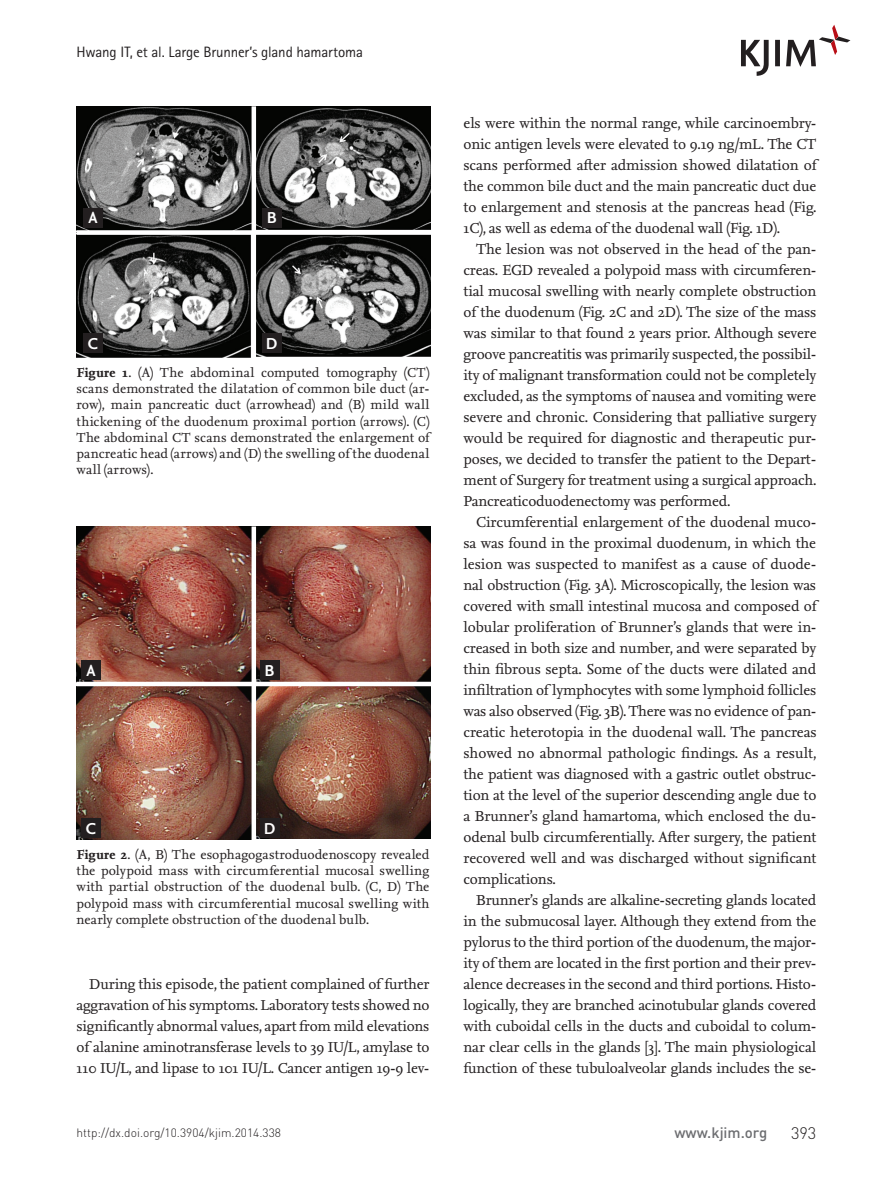
<style>
.page{position:relative;width:893px;height:1191px;background:#fff}
.page>*{position:absolute;margin:0;border:0;box-sizing:border-box;transform-origin:0 0}
.t1{font:700 16.5px "Nexus Sans";color:#fff}
.t2{font:300 16.5px "DIN Pro";color:#231f20}
.들였쓰기_본문{font:15px/21px "Nexus Serif";letter-spacing:-.015em;color:#231f20;text-align:justify}
.t3{font:15px "Rotis Sans Serif Std";letter-spacing:-.01em;color:#231f20}
.t4{font:500 15px "DIN Pro";color:#6c6d70}
.그림설명{font:13.5px/16.2px "Nexus Serif";letter-spacing:.005em;color:#231f20;text-align:justify}
.t5{font:300 12px "DIN Pro";color:#231f20}
.s1{font-weight:700}
</style>
<div class="page">
<svg style="left:741px;top:25px;width:109px;height:51px"></svg>
<img style="left:77px;top:106px;width:175px;height:251px">
<img style="left:256px;top:235px;width:174px;height:122px">
<div style="left:83px;top:334px;width:20px;height:19px;background:#231f20"></div>
<div style="left:262px;top:334px;width:19px;height:19px;background:#231f20"></div>
<img style="left:256px;top:106px;width:174px;height:124px">
<div style="left:83px;top:208px;width:20px;height:19px;background:#231f20"></div>
<div style="left:262px;top:208px;width:19px;height:19px;background:#231f20"></div>
<img style="left:77px;top:526px;width:353px;height:313px">
<div style="left:81px;top:818px;width:20px;height:19px;background:#231f20"></div>
<div style="left:260px;top:818px;width:19px;height:19px;background:#231f20"></div>
<div style="left:81px;top:661px;width:20px;height:19px;background:#231f20"></div>
<div style="left:260px;top:661px;width:19px;height:19px;background:#231f20"></div>
<hr style="left:252px;top:526px;width:4px;height:316px;background:#fff">
<div style="left:77px;top:681px;width:355px;height:5px;background:#fff"></div>
<div style="left:77px;top:230px;width:355px;height:5px;background:#fff"></div>
<p class="t3" style="left:77px;top:43px;width:288px">Hwang IT, et al. Large Brunner’s gland hamartoma</p>
<p class="t1" style="left:89px;top:207px;width:11px">A</p>
<p class="t1" style="left:267px;top:207px;width:12px">B</p>
<p class="t1" style="left:88px;top:333px;width:12px">C</p>
<p class="t1" style="left:266px;top:333px;width:13px">D</p>
<p class="그림설명" style="left:77px;top:364px;width:354px"><span class="s1">Figure 1</span>. (A) The abdominal computed tomography (CT) scans demonstrated the dilatation of common bile duct (ar&shy;row), main pancreatic duct (arrowhead) and (B) mild wall thickening of the duodenum proximal portion (arrows). (C)<br>The abdominal CT scans demonstrated the enlargement of pancreatic head (arrows) and (D) the swelling of the duodenal wall (arrows).</p>
<p class="t1" style="left:86px;top:660px;width:11px">A</p>
<p class="t1" style="left:265px;top:660px;width:12px">B</p>
<p class="t1" style="left:86px;top:817px;width:12px">C</p>
<p class="t1" style="left:264px;top:817px;width:13px">D</p>
<p class="그림설명" style="left:77px;top:846px;width:354px"><span class="s1">Figure 2</span>. (A, B) The esophagogastroduodenoscopy revealed the polypoid mass with circumferential mucosal swelling with partial obstruction of the duodenal bulb. (C, D) The polypoid mass with circumferential mucosal swelling with nearly complete obstruction of the duodenal bulb.</p>
<p class="들였쓰기_본문" style="left:77px;top:973px;width:354px;text-indent:13px">During this episode, the patient complained of further aggravation of his symptoms. Laboratory tests showed no significantly abnormal values, apart from mild elevations of alanine aminotransferase levels to 39 IU/L, amylase to 110 IU/L, and lipase to 101 IU/L. Cancer antigen 19-9 lev-</p>
<p class="t5" style="left:77px;top:1124px;width:206px">http://dx.doi.org/10.3904/kjim.2014.338</p>
<p class="들였쓰기_본문" style="left:463px;top:112px;width:355px">els were within the normal range, while carcinoembry&shy;onic antigen levels were elevated to 9.19 ng/mL. The CT scans performed after admission showed dilatation of the common bile duct and the main pancreatic duct due to enlargement and stenosis at the pancreas head (Fig.<br>1C), as well as edema of the duodenal wall (Fig. 1D).</p>
<p class="들였쓰기_본문" style="left:463px;top:238px;width:355px;text-indent:13px">The lesion was not observed in the head of the pan&shy;creas. EGD revealed a polypoid mass with circumferen&shy;tial mucosal swelling with nearly complete obstruction of the duodenum (Fig. 2C and 2D). The size of the mass was similar to that found 2 years prior. Although severe groove pancreatitis was primarily suspected, the possibil&shy;ity of malignant transformation could not be completely excluded, as the symptoms of nausea and vomiting were severe and chronic. Considering that palliative surgery would be required for diagnostic and therapeutic pur&shy;poses, we decided to transfer the patient to the Depart&shy;ment of Surgery for treatment using a surgical approach.<br>Pancreaticoduodenectomy was performed.</p>
<p class="들였쓰기_본문" style="left:463px;top:511px;width:355px;text-indent:13px">Circumferential enlargement of the duodenal muco&shy;sa was found in the proximal duodenum, in which the lesion was suspected to manifest as a cause of duode&shy;nal obstruction (Fig. 3A). Microscopically, the lesion was covered with small intestinal mucosa and composed of lobular proliferation of Brunner’s glands that were in&shy;creased in both size and number, and were separated by thin fibrous septa. Some of the ducts were dilated and infiltration of lymphocytes with some lymphoid follicles was also observed (Fig. 3B). There was no evidence of pan&shy;creatic heterotopia in the duodenal wall. The pancreas showed no abnormal pathologic findings. As a result, the patient was diagnosed with a gastric outlet obstruc&shy;tion at the level of the superior descending angle due to a Brunner’s gland hamartoma, which enclosed the du&shy;odenal bulb circumferentially. After surgery, the patient recovered well and was discharged without significant complications.</p>
<p class="들였쓰기_본문" style="left:463px;top:889px;width:354px;text-indent:13px">Brunner’s glands are alkaline-secreting glands located in the submucosal layer. Although they extend from the pylorus to the third portion of the duodenum, the major&shy;ity of them are located in the first portion and their prev&shy;alence decreases in the second and third portions. Histo&shy;logically, they are branched acinotubular glands covered with cuboidal cells in the ducts and cuboidal to colum&shy;nar clear cells in the glands [3]. The main physiological function of these tubuloalveolar glands includes the se-</p>
<p class="t4" style="left:674px;top:1122px;width:94px">www.kjim.org</p>
<p class="t2" style="left:791px;top:1121px;width:27px">393</p>
</div>
